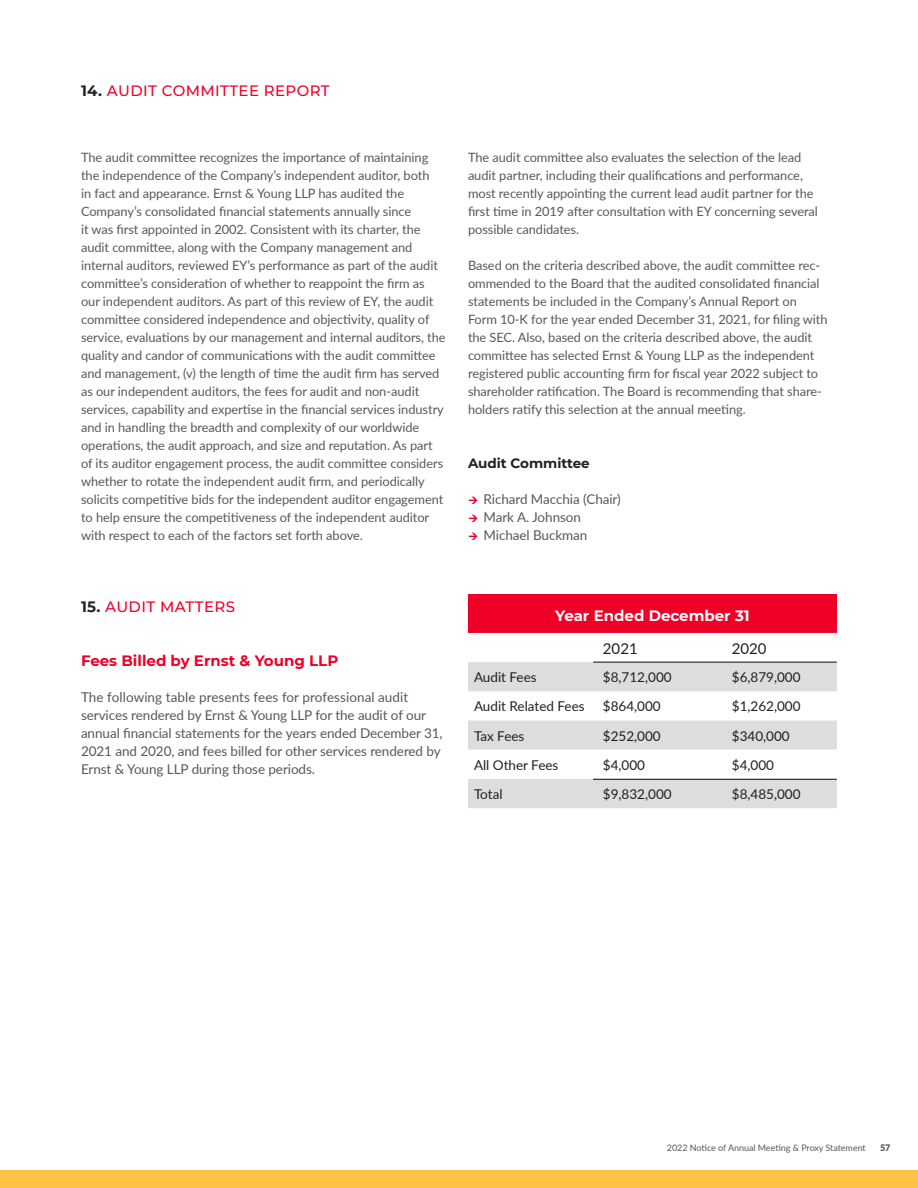
<style>
.page{position:relative;width:918px;height:1188px;background:#fff}
.page>*{position:absolute;margin:0;border:0;box-sizing:border-box;transform-origin:0 0}
.t1{font:500 15px "Montserrat";letter-spacing:.025em;color:#ef0027}
.t2{font:700 15px "Montserrat";color:#ef0027}
.t3{font:700 15px "Montserrat";color:#fff}
.t4{font:15px "Lato";color:#231f20}
.t5{font:13.5px/18px "Lato";letter-spacing:-.005em;color:#57585a}
.t6{font:13.5px "Lato";color:#231f20}
.t7{font:700 13.5px "Montserrat";color:#231f20}
.t8{font:12.9px/18px "Lato";letter-spacing:-.005em;color:#57585a}
.t9{font:9px "Lato";letter-spacing:-.005em;color:#57585a}
.t10{font:900 9px "Lato";color:#57585a}
.s1{font-weight:700;color:#231f20}
</style>
<div class="page">
<div style="left:0;top:1170px;width:918px;height:18px;background:#fec346"></div>
<div style="left:468px;top:594px;width:369px;height:39px;background:#ef0027"></div>
<svg style="left:593px;top:661px;width:244px;height:1px"></svg>
<svg style="left:468px;top:662px;width:369px;height:146px;fill:#dcdddf"></svg>
<svg style="left:468px;top:750px;width:369px;height:29px"></svg>
<hr style="left:593px;top:662px;width:244px;height:1px;background:#231f20">
<hr style="left:593px;top:779px;width:244px;height:1px;background:#231f20">
<p class="t1" style="left:81px;top:80px;width:250px"><span class="s1">14.</span> AUDIT COMMITTEE REPORT</p>
<p class="t8" style="left:81px;top:148px;width:366px">The audit committee recognizes the importance of maintaining the independence of the Company’s independent auditor, both<br>in fact and appearance. Ernst &amp; Young LLP has audited the Company’s consolidated financial statements annually since<br>it was first appointed in 2002. Consistent with its charter, the audit committee, along with the Company management and internal auditors, reviewed EY’s performance as part of the audit committee’s consideration of whether to reappoint the firm as our independent auditors. As part of this review of EY, the audit committee considered independence and objectivity, quality of service, evaluations by our management and internal auditors, the quality and candor of communications with the audit committee and management, (v) the length of time the audit firm has served as our independent auditors, the fees for audit and non-audit services, capability and expertise in the financial services industry and in handling the breadth and complexity of our worldwide operations, the audit approach, and size and reputation. As part of its auditor engagement process, the audit committee considers whether to rotate the independent audit firm, and periodically solicits competitive bids for the independent auditor engagement to help ensure the competitiveness of the independent auditor with respect to each of the factors set forth above.</p>
<p class="t8" style="left:468px;top:148px;width:352px">The audit committee also evaluates the selection of the lead audit partner, including their qualifications and performance, most recently appointing the current lead audit partner for the first time in 2019 after consultation with EY concerning several possible candidates.</p>
<p class="t8" style="left:468px;top:256px;width:361px">Based on the criteria described above, the audit committee rec&shy;ommended to the Board that the audited consolidated financial statements be included in the Company’s Annual Report on Form 10-K for the year ended December 31, 2021, for filing with the SEC. Also, based on the criteria described above, the audit committee has selected Ernst &amp; Young LLP as the independent registered public accounting firm for fiscal year 2022 subject to shareholder ratification. The Board is recommending that share&shy;holders ratify this selection at the annual meeting.</p>
<p class="t7" style="left:468px;top:454px;width:123px">Audit Committee</p>
<p class="t5" style="left:484px;top:490px;width:139px">Richard Macchia (Chair)<br>Mark A. Johnson<br>Michael Buckman</p>
<p class="t1" style="left:81px;top:596px;width:156px"><span class="s1">15.</span> AUDIT MATTERS</p>
<p class="t2" style="left:81px;top:650px;width:259px">Fees Billed by Ernst &amp; Young LLP</p>
<p class="t5" style="left:81px;top:687px;width:363px">The following table presents fees for professional audit services rendered by Ernst &amp; Young LLP for the audit of our annual financial statements for the years ended December 31, 2021 and 2020, and fees billed for other services rendered by Ernst &amp; Young LLP during those periods.</p>
<p class="t3" style="left:555px;top:605px;width:196px">Year Ended December 31</p>
<p class="t4" style="left:603px;top:637px;width:36px">2021</p>
<p class="t4" style="left:732px;top:637px;width:36px">2020</p>
<p class="t6" style="left:474px;top:668px;width:64px">Audit Fees</p>
<p class="t6" style="left:603px;top:668px;width:70px">$8,712,000</p>
<p class="t6" style="left:732px;top:668px;width:70px">$6,879,000</p>
<p class="t6" style="left:474px;top:697px;width:112px">Audit Related Fees</p>
<p class="t6" style="left:603px;top:697px;width:59px">$864,000</p>
<p class="t6" style="left:732px;top:697px;width:70px">$1,262,000</p>
<p class="t6" style="left:474px;top:726px;width:52px">Tax Fees</p>
<p class="t6" style="left:603px;top:726px;width:59px">$252,000</p>
<p class="t6" style="left:732px;top:726px;width:59px">$340,000</p>
<p class="t6" style="left:474px;top:755px;width:86px">All Other Fees</p>
<p class="t6" style="left:603px;top:755px;width:44px">$4,000</p>
<p class="t6" style="left:732px;top:755px;width:44px">$4,000</p>
<p class="t6" style="left:474px;top:784px;width:30px">Total</p>
<p class="t6" style="left:603px;top:784px;width:70px">$9,832,000</p>
<p class="t6" style="left:732px;top:784px;width:70px">$8,485,000</p>
<p class="t9" style="left:667px;top:1141px;width:200px">2022 Notice of Annual Meeting &amp; Proxy Statement</p>
<p class="t10" style="left:880px;top:1141px;width:12px">57</p>
</div>
